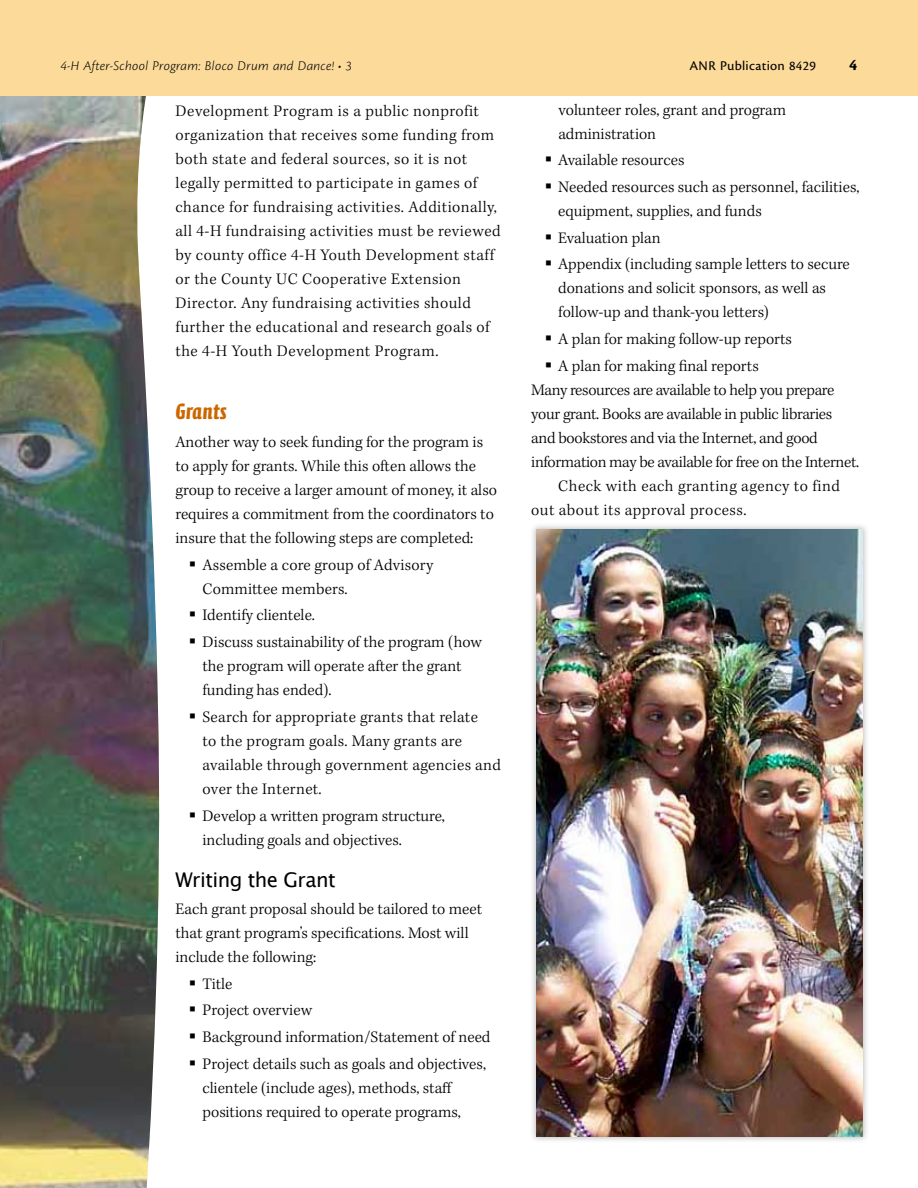
<style>
.page{position:relative;width:918px;height:1188px;background:#fff}
.page>*{position:absolute;margin:0;border:0;box-sizing:border-box;transform-origin:0 0}
.t1{font:700 22.5px "Calcite Pro";letter-spacing:.01em;color:#c60}
.t2{font:20.25px "Lucida Grande";letter-spacing:-.025em;color:#000}
.t3{font:300 16.5px/24px "Kepler Std";letter-spacing:.005em;color:#000}
.t4{font:300 16.5px/24px "Kepler Std";letter-spacing:.03em;color:#000}
.t5{font:300 16.5px "Kepler Std";letter-spacing:-.02em;color:#000}
.t6{font:300 16.5px "Kepler Std";letter-spacing:.025em;color:#000}
.t7{font:700 16.5px "Cronos Pro";color:#000}
.t8{font:13.8px "Cronos Pro Lt Capt It";letter-spacing:.015em;color:#000}
.t9{font:13.8px "Cronos Pro Capt";letter-spacing:.02em;color:#000}
</style>
<div class="page">
<img style="left:0;top:96px;width:159px;height:1092px">
<div style="left:0;top:0;width:918px;height:96px;background:#fbda9a"></div>
<div style="left:530px;top:522px;width:340px;height:621px;background:#000;opacity:.25"></div>
<img style="left:537px;top:529px;width:326px;height:607px">
<p class="t8" style="left:61px;top:58px;width:292px">4-H After-School Program: Bloco Drum and Dance! • 3</p>
<p class="t9" style="left:689px;top:58px;width:128px">ANR Publication 8429</p>
<p class="t7" style="left:849px;top:55px;width:10px">4</p>
<p class="t4" style="left:176px;top:99px;width:327px">Development Program is a public nonprofit organization that receives some funding from both state and federal sources, so it is not legally permitted to participate in games of chance for fundraising activities. Additionally, all 4-H fundraising activities must be reviewed by county office 4-H Youth Development staff or the County UC Cooperative Extension Director. Any fundraising activities should further the educational and research goals of the 4-H Youth Development Program.</p>
<p class="t3" style="left:558px;top:98px;width:229px">volunteer roles, grant and program administration</p>
<p class="t3" style="left:558px;top:148px;width:303px;line-height:26.7px">Available resources<br>Needed resources such as personnel, facilities,</p>
<p class="t3" style="left:558px;top:198px;width:293px;line-height:26.7px">equipment, supplies, and funds<br>Evaluation plan<br>Appendix (including sample letters to secure</p>
<p class="t3" style="left:558px;top:277px;width:269px">donations and solicit sponsors, as well as follow-up and thank-you letters)</p>
<p class="t3" style="left:558px;top:326px;width:235px;line-height:26.7px">A plan for making follow-up reports<br>A plan for making final reports</p>
<p class="t5" style="left:531px;top:380px;width:305px">Many resources are available to help you prepare</p>
<p class="t5" style="left:531px;top:404px;width:303px">your grant. Books are available in public libraries</p>
<p class="t5" style="left:531px;top:428px;width:288px">and bookstores and via the Internet, and good</p>
<p class="t5" style="left:531px;top:452px;width:329px">information may be available for free on the Internet.</p>
<p class="t4" style="left:558px;top:474px;width:283px">Check with each granting agency to find</p>
<p class="t6" style="left:531px;top:500px;width:217px">out about its approval process.</p>
<h1 class="t1" style="left:176px;top:398px;width:53px">Grants</h1>
<p class="t3" style="left:176px;top:430px;width:323px">Another way to seek funding for the program is to apply for grants. While this often allows the group to receive a larger amount of money, it also requires a commitment from the coordinators to insure that the following steps are completed:</p>
<p class="t3" style="left:202px;top:553px;width:233px">Assemble a core group of Advisory<br>Committee members.</p>
<p class="t3" style="left:202px;top:603px;width:281px;line-height:26.7px">Identify clientele.<br>Discuss sustainability of the program (how</p>
<p class="t3" style="left:202px;top:655px;width:261px">the program will operate after the grant funding has ended).</p>
<p class="t3" style="left:202px;top:705px;width:300px">Search for appropriate grants that relate<br>to the program goals. Many grants are available through government agencies and over the Internet.</p>
<p class="t3" style="left:202px;top:804px;width:244px">Develop a written program structure, including goals and objectives.</p>
<p class="t2" style="left:176px;top:869px;width:162px">Writing the Grant</p>
<p class="t3" style="left:176px;top:898px;width:308px">Each grant proposal should be tailored to meet that grant program’s specifications. Most will include the following:</p>
<p class="t3" style="left:202px;top:971px;width:290px;line-height:26.7px">Title<br>Project overview<br>Background information/Statement of need<br>Project details such as goals and objectives,</p>
<p class="t3" style="left:202px;top:1076px;width:260px">clientele (include ages), methods, staff positions required to operate programs,</p>
</div>
